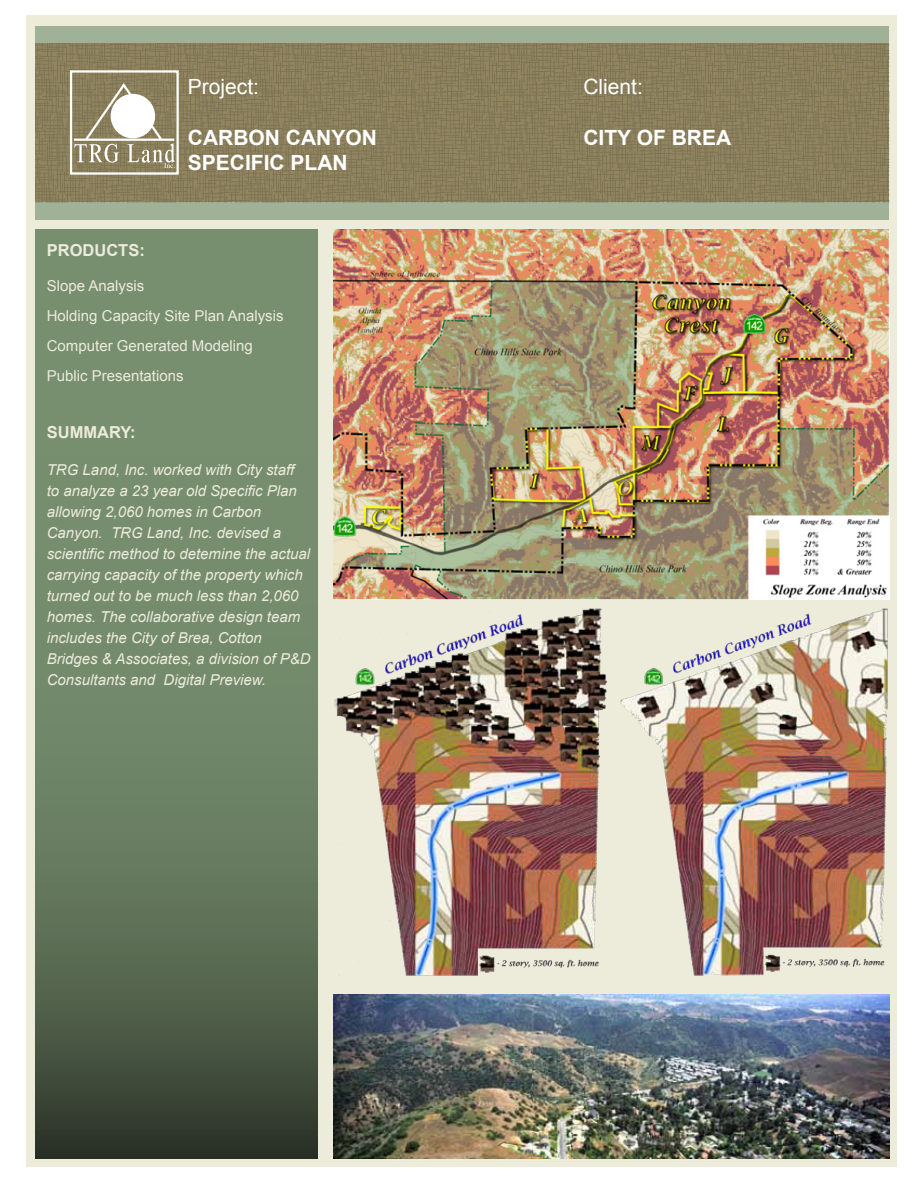
<style>
.page{position:relative;width:918px;height:1188px;background:#fff}
.page>*{position:absolute;margin:0;border:0;box-sizing:border-box;transform-origin:0 0}
.t1{font:700 21px/25.2px "Arial";color:#fff}
.t2{font:21px "Arial";color:#fff}
.t3{font:700 16.5px "Arial";color:#edebda}
.t4{font:italic 15px/21px "Arial";color:#edebda}
.t5{font:15px/30px "Arial";color:#edebda}
</style>
<div class="page">
<div style="left:26px;top:15px;width:871px;height:1152px;background:#edebda"></div>
<div style="left:35px;top:26px;width:854px;height:194px;background:#9fb297"></div>
<svg style="left:35px;top:230px;width:282px;height:929px;background:#677b5f"></svg>
<div style="left:36px;top:43px;width:853px;height:159px;background:#887d5a"></div>
<div style="left:70px;top:70px;width:109px;height:105px;border:2px solid #fff"></div>
<svg style="left:74px;top:83px;width:101px;height:85px"></svg>
<div style="left:111px;top:95px;width:43px;height:43px;background:#fff;border-radius:50%"></div>
<div style="left:111px;top:94px;width:44px;height:44px;border:2px solid #fff;border-radius:50%"></div>
<hr style="left:74px;top:139px;width:100px;height:2px;background:#fff">
<img style="left:334px;top:994px;width:556px;height:164px">
<img style="left:333px;top:230px;width:556px;height:369px">
<img style="left:334px;top:608px;width:554px;height:368px">
<h1 class="t2" style="left:188px;top:73px;width:73px">Project:</h1>
<h1 class="t1" style="left:188px;top:125px;width:190px">CARBON CANYON<br>SPECIFIC PLAN</h1>
<p class="t3" style="left:47px;top:239px;width:100px">PRODUCTS:</p>
<p class="t5" style="left:47px;top:270px;width:238px">Slope Analysis<br>Holding Capacity Site Plan Analysis<br>Computer Generated Modeling<br>Public Presentations</p>
<p class="t3" style="left:47px;top:421px;width:90px">SUMMARY:</p>
<p class="t4" style="left:47px;top:459px;width:265px">TRG Land, Inc. worked with City staff to analyze a 23 year old Specific Plan allowing 2,060 homes in Carbon Canyon. TRG Land, Inc. devised a scientific method to detemine the actual carrying capacity of the property which turned out to be much less than 2,060 homes. The collaborative design team includes the City of Brea, Cotton Bridges &amp; Associates, a division of P&amp;D Consultants and Digital Preview.</p>
<h1 class="t2" style="left:583px;top:73px;width:61px">Client:</h1>
<h1 class="t1" style="left:583px;top:125px;width:149px">CITY OF BREA</h1>
</div>
